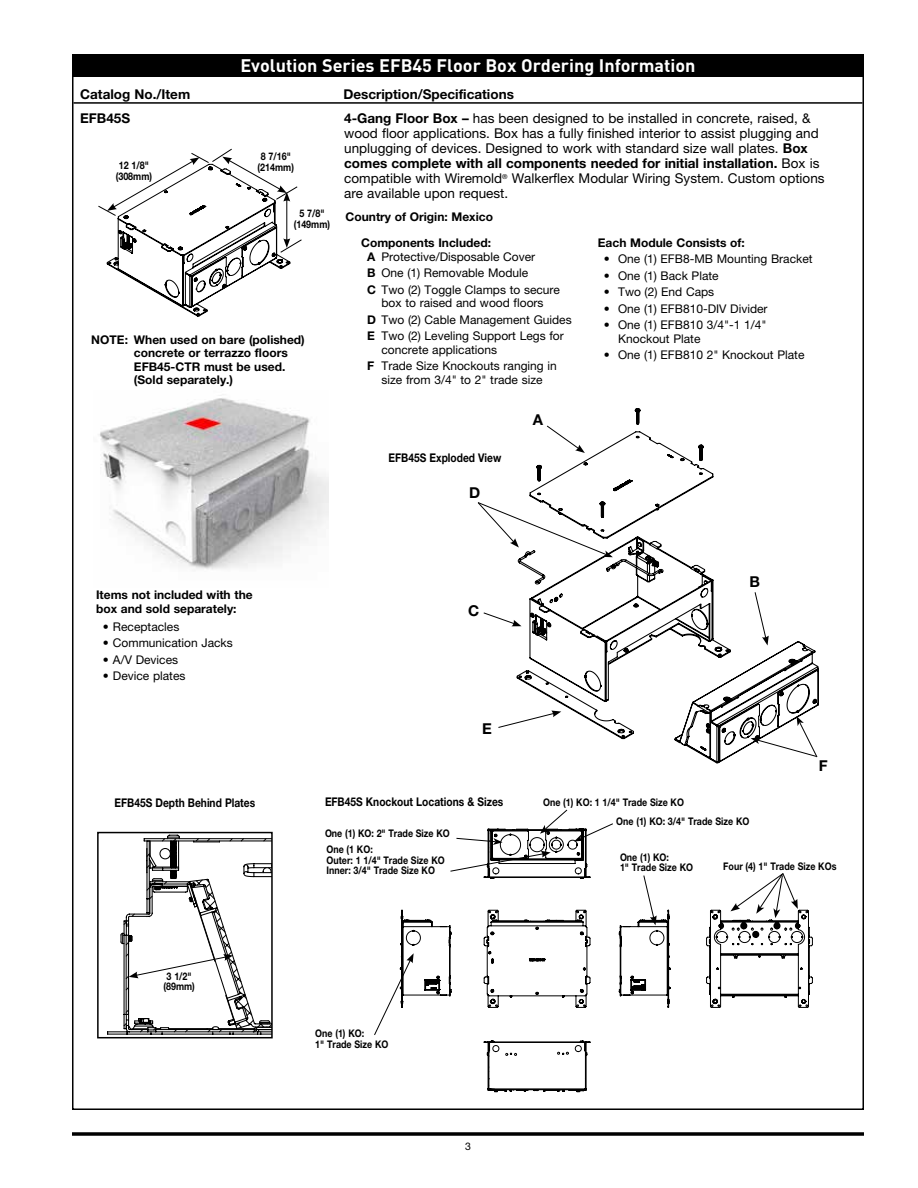
<style>
.page{position:relative;width:918px;height:1188px;background:#fff}
.page>*{position:absolute;margin:0;border:0;box-sizing:border-box;transform-origin:0 0}
.t1{font:700 18px "DIN Pro";color:#fff}
.t2{font:700 15px "Helvetica Neue";color:#000}
.t3{font:13.5px/15px "Helvetica Neue";color:#000}
.t4{font:700 13.5px "Helvetica Neue";color:#000}
.t5{font:12px/16.5px "Helvetica Neue";color:#000}
.t6{font:700 12px/13.5px "Helvetica Neue";color:#000}
.t7{font:700 12px "Helvetica Neue";color:#000;scale:.85 1}
.t8{font:700 10.5px/10.5px "Helvetica Neue";color:#000;scale:.85 1}
.t9{font:10.5px "Helvetica Neue";color:#000}
.s1{font-weight:700}
</style>
<div class="page">
<svg style="left:72px;top:1132px;width:792px;height:4px;background:#1f1f1f"></svg>
<hr style="left:74px;top:102px;width:788px;height:2px;background:#000">
<svg style="left:400px;top:828px;width:413px;height:264px"></svg>
<div style="left:72px;top:54px;width:792px;height:23px;background:#000"></div>
<svg style="left:450px;top:851px;width:101px;height:21px"></svg>
<svg style="left:643px;top:875px;width:14px;height:50px"></svg>
<svg style="left:374px;top:953px;width:40px;height:83px"></svg>
<svg style="left:98px;top:148px;width:204px;height:168px"></svg>
<img style="left:99px;top:395px;width:229px;height:175px">
<svg style="left:517px;top:408px;width:302px;height:355px"></svg>
<svg style="left:546px;top:425px;width:39px;height:28px"></svg>
<svg style="left:754px;top:591px;width:15px;height:55px"></svg>
<svg style="left:483px;top:612px;width:39px;height:14px"></svg>
<svg style="left:477px;top:502px;width:136px;height:55px"></svg>
<svg style="left:498px;top:711px;width:63px;height:17px"></svg>
<svg style="left:730px;top:872px;width:68px;height:46px"></svg>
<div style="left:97px;top:832px;width:176px;height:206px;border:2px solid #000"></div>
<svg style="left:107px;top:835px;width:165px;height:203px"></svg>
<svg style="left:456px;top:838px;width:47px;height:7px"></svg>
<svg style="left:574px;top:823px;width:40px;height:18px"></svg>
<svg style="left:751px;top:716px;width:67px;height:42px"></svg>
<svg style="left:540px;top:809px;width:28px;height:25px"></svg>
<h1 class="t1" style="left:240px;top:53px;width:457px">Evolution Series EFB45 Floor Box Ordering Information</h1>
<p class="t4" style="left:80px;top:86px;width:112px">Catalog No./Item</p>
<p class="t4" style="left:344px;top:86px;width:172px">Description/Specifications</p>
<p class="t4" style="left:80px;top:110px;width:52px">EFB45S</p>
<p class="t3" style="left:344px;top:111px;width:482px"><span class="s1">4-Gang Floor Box –</span> has been designed to be installed in concrete, raised, &amp; wood floor applications. Box has a fully finished interior to assist plugging and unplugging of devices. Designed to work with standard size wall plates. <span class="s1">Box comes complete with all components needed for initial installation.</span> Box is compatible with Wiremold<sup>®</sup> Walkerflex Modular Wiring System. Custom options are available upon request.</p>
<p class="t8" style="left:261px;top:151px;width:37px">8 7/16"</p>
<p class="t8" style="left:119px;top:160px;width:37px">12 1/8"</p>
<p class="t8" style="left:258px;top:161px;width:44px">(214mm)</p>
<p class="t8" style="left:116px;top:171px;width:44px">(308mm)</p>
<p class="t8" style="left:294px;top:208px;width:44px;text-align:center">5 7/8" (149mm)</p>
<p class="t6" style="left:134px;top:333px;width:172px;text-indent:-43px">NOTE: When used on bare (polished) concrete or terrazzo floors<br>EFB45-CTR must be used. (Sold separately.)</p>
<p class="t6" style="left:346px;top:210px;width:149px">Country of Origin: Mexico</p>
<p class="t5" style="left:367px;top:235px;width:169px;line-height:14.2px;text-indent:-6px"><span class="s1">Components Included:<br>A</span> Protective/Disposable Cover</p>
<p class="t5" style="left:367px;top:265px;width:194px"><span class="s1">B</span> One (1) Removable Module<br><span class="s1">C</span> Two (2) Toggle Clamps to secure</p>
<p class="t5" style="left:367px;top:295px;width:206px;text-indent:14px">box to raised and wood floors<br><span class="s1">D</span> Two (2) Cable Management Guides<br><span class="s1">E</span> Two (2) Leveling Support Legs for</p>
<p class="t5" style="left:367px;top:341px;width:191px;text-indent:14px">concrete applications<br><span class="s1">F</span> Trade Size Knockouts ranging in</p>
<p class="t5" style="left:381px;top:371px;width:163px">size from 3/4" to 2" trade size</p>
<p class="t7" style="left:389px;top:450px;width:134px">EFB45S Exploded View</p>
<p class="t2" style="left:469px;top:483px;width:13px">D</p>
<p class="t2" style="left:533px;top:410px;width:12px">A</p>
<p class="t6" style="left:598px;top:235px;width:148px">Each Module Consists of:</p>
<p class="t5" style="left:604px;top:250px;width:210px"><span class="s1">•</span> One (1) EFB8-MB Mounting Bracket</p>
<p class="t5" style="left:604px;top:267px;width:116px"><span class="s1">•</span> One (1) Back Plate</p>
<p class="t5" style="left:604px;top:283px;width:112px"><span class="s1">•</span> Two (2) End Caps</p>
<p class="t5" style="left:604px;top:300px;width:165px"><span class="s1">•</span> One (1) EFB810-DIV Divider</p>
<p class="t5" style="left:618px;top:318px;width:150px;line-height:13.5px;text-indent:-14px"><span class="s1">•</span> One (1) EFB810 3/4"-1 1/4"<br>Knockout Plate</p>
<p class="t5" style="left:604px;top:346px;width:202px"><span class="s1">•</span> One (1) EFB810 2" Knockout Plate</p>
<p class="t6" style="left:96px;top:588px;width:158px">Items not included with the box and sold separately:</p>
<p class="t5" style="left:103px;top:618px;width:78px">• Receptacles</p>
<p class="t5" style="left:103px;top:634px;width:131px">• Communication Jacks</p>
<p class="t5" style="left:103px;top:651px;width:77px">• A/V Devices</p>
<p class="t5" style="left:103px;top:667px;width:84px">• Device plates</p>
<p class="t2" style="left:468px;top:601px;width:13px">C</p>
<p class="t2" style="left:482px;top:719px;width:11px">E</p>
<p class="t2" style="left:749px;top:572px;width:12px">B</p>
<p class="t2" style="left:819px;top:757px;width:10px">F</p>
<p class="t7" style="left:115px;top:796px;width:167px">EFB45S Depth Behind Plates</p>
<p class="t8" style="left:163px;top:971px;width:38px;text-align:center">3 1/2" (89mm)</p>
<p class="t7" style="left:325px;top:795px;width:211px">EFB45S Knockout Locations &amp; Sizes</p>
<p class="t8" style="left:325px;top:828px;width:148px">One (1) KO: 2" Trade Size KO</p>
<p class="t8" style="left:543px;top:796px;width:167px">One (1) KO: 1 1/4" Trade Size KO</p>
<p class="t8" style="left:616px;top:816px;width:158px">One (1) KO: 3/4" Trade Size KO</p>
<p class="t8" style="left:327px;top:844px;width:141px">One (1 KO:<br>Outer: 1 1/4" Trade Size KO<br>Inner: 3/4" Trade Size KO</p>
<p class="t8" style="left:620px;top:851px;width:88px">One (1) KO:<br>1" Trade Size KO</p>
<p class="t8" style="left:723px;top:861px;width:135px">Four (4) 1" Trade Size KOs</p>
<p class="t8" style="left:315px;top:1028px;width:88px">One (1) KO:<br>1" Trade Size KO</p>
<p class="t9" style="left:465px;top:1140px;width:7px">3</p>
</div>
